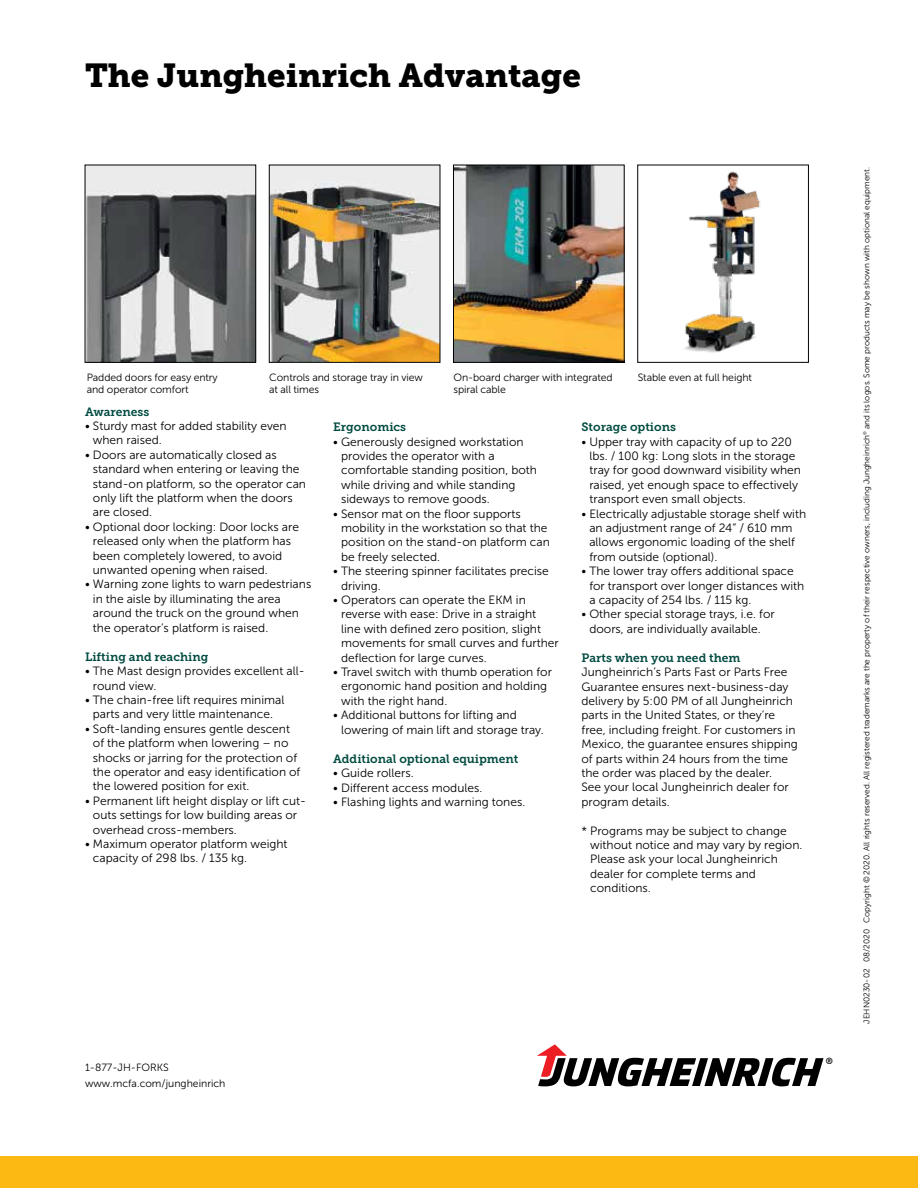
<style>
.page{position:relative;width:918px;height:1188px;background:#fff}
.page>*{position:absolute;margin:0;border:0;box-sizing:border-box;transform-origin:0 0}
.t1{font:33px "Museo Slab 900";color:#000}
.t2{font:12px/14.4px "Museo Sans 300";color:#000}
.t3{font:12px "Museo Slab 700";color:#004b41}
.t4{font:10.5px/12.6px "Museo Sans 300";letter-spacing:-.01em;color:#000}
.t5{font:8.85px "Museo Sans 700";color:#000}
.t6{font:8.25px "Museo Sans 300";color:#000}
</style>
<div class="page">
<img style="left:271px;top:167px;width:167px;height:194px">
<div style="left:269px;top:165px;width:171px;height:198px;border:1px solid #000"></div>
<div style="left:0;top:1156px;width:918px;height:32px;background:#fdb913"></div>
<svg style="left:537px;top:1044px;width:287px;height:42px"></svg>
<img style="left:87px;top:167px;width:167px;height:194px">
<div style="left:85px;top:165px;width:171px;height:198px;border:1px solid #000"></div>
<img style="left:455px;top:167px;width:168px;height:194px">
<div style="left:453px;top:165px;width:172px;height:198px;border:1px solid #000"></div>
<img style="left:684px;top:171px;width:77px;height:182px">
<div style="left:637px;top:165px;width:172px;height:198px;border:1px solid #000"></div>
<h1 class="t1" style="left:85px;top:57px;width:497px">The Jungheinrich Advantage</h1>
<p class="t4" style="left:87px;top:371px;width:133px">Padded doors for easy entry and operator comfort</p>
<p class="t4" style="left:453px;top:371px;width:161px">On-board charger with integrated spiral cable</p>
<p class="t4" style="left:638px;top:371px;width:116px">Stable even at full height</p>
<p class="t4" style="left:269px;top:371px;width:155px">Controls and storage tray in view at all times</p>
<p class="t3" style="left:85px;top:405px;width:66px">Awareness</p>
<p class="t2" style="left:93px;top:419px;width:195px;text-indent:-8px">• Sturdy mast for added stability even when raised.</p>
<p class="t2" style="left:93px;top:447px;width:215px;text-indent:-8px">• Doors are automatically closed as standard when entering or leaving the stand-on platform, so the operator can only lift the platform when the doors are closed.</p>
<p class="t2" style="left:93px;top:519px;width:208px;text-indent:-8px">• Optional door locking: Door locks are released only when the platform has been completely lowered, to avoid unwanted opening when raised.</p>
<p class="t2" style="left:93px;top:577px;width:220px;text-indent:-8px">• Warning zone lights to warn pedestrians in the aisle by illuminating the area around the truck on the ground when the operator’s platform is raised.</p>
<p class="t3" style="left:85px;top:650px;width:125px">Lifting and reaching</p>
<p class="t2" style="left:93px;top:664px;width:213px;text-indent:-8px">• The Mast design provides excellent all&shy;round view.</p>
<p class="t2" style="left:85px;top:693px;width:201px;text-align:center">• The chain-free lift requires minimal parts and very little maintenance.</p>
<p class="t2" style="left:93px;top:722px;width:209px;text-indent:-8px">• Soft-landing ensures gentle descent of the platform when lowering – no shocks or jarring for the protection of the operator and easy identification of the lowered position for exit.</p>
<p class="t2" style="left:93px;top:794px;width:215px;text-indent:-8px">• Permanent lift height display or lift cut&shy;outs settings for low building areas or overhead cross-members.</p>
<p class="t2" style="left:93px;top:837px;width:196px;text-indent:-8px">• Maximum operator platform weight capacity of 298 lbs. / 135 kg.</p>
<p class="t3" style="left:333px;top:420px;width:74px">Ergonomics</p>
<p class="t2" style="left:341px;top:434px;width:197px;text-indent:-8px">• Generously designed workstation provides the operator with a comfortable standing position, both while driving and while standing sideways to remove goods.</p>
<p class="t2" style="left:341px;top:506px;width:210px;text-indent:-8px">• Sensor mat on the floor supports mobility in the workstation so that the position on the stand-on platform can be freely selected.</p>
<p class="t2" style="left:341px;top:564px;width:209px;text-indent:-8px">• The steering spinner facilitates precise driving.</p>
<p class="t2" style="left:341px;top:593px;width:219px;text-indent:-8px">• Operators can operate the EKM in reverse with ease: Drive in a straight<br>line with defined zero position, slight movements for small curves and further deflection for large curves.</p>
<p class="t2" style="left:341px;top:665px;width:212px;text-indent:-8px">• Travel switch with thumb operation for ergonomic hand position and holding with the right hand.</p>
<p class="t2" style="left:341px;top:708px;width:204px;text-indent:-8px">• Additional buttons for lifting and lowering of main lift and storage tray.</p>
<p class="t3" style="left:333px;top:752px;width:187px">Additional optional equipment</p>
<p class="t2" style="left:333px;top:766px;width:82px">• Guide rollers.</p>
<p class="t2" style="left:333px;top:780px;width:151px">• Different access modules.</p>
<p class="t2" style="left:333px;top:795px;width:194px">• Flashing lights and warning tones.</p>
<p class="t3" style="left:581px;top:420px;width:96px">Storage options</p>
<p class="t2" style="left:589px;top:434px;width:213px;text-indent:-8px">• Upper tray with capacity of up to 220 lbs. / 100 kg: Long slots in the storage tray for good downward visibility when raised, yet enough space to effectively transport even small objects.</p>
<p class="t2" style="left:589px;top:506px;width:218px;text-indent:-8px">• Electrically adjustable storage shelf with an adjustment range of 24” / 610 mm allows ergonomic loading of the shelf from outside (optional).</p>
<p class="t2" style="left:589px;top:564px;width:216px;text-indent:-8px">• The lower tray offers additional space for transport over longer distances with a capacity of 254 lbs. / 115 kg.</p>
<p class="t2" style="left:581px;top:607px;width:195px;text-align:center">• Other special storage trays, i.e. for doors, are individually available.</p>
<p class="t3" style="left:581px;top:651px;width:161px">Parts when you need them</p>
<p class="t2" style="left:581px;top:665px;width:218px">Jungheinrich’s Parts Fast or Parts Free Guarantee ensures next-business-day delivery by 5:00 PM of all Jungheinrich parts in the United States, or they’re free, including freight. For customers in Mexico, the guarantee ensures shipping of parts within 24 hours from the time the order was placed by the dealer.<br>See your local Jungheinrich dealer for program details.</p>
<p class="t2" style="left:590px;top:823px;width:214px;text-indent:-9px">* Programs may be subject to change without notice and may vary by region.<br>Please ask your local Jungheinrich dealer for complete terms and conditions.</p>
<p class="t4" style="left:85px;top:1059px;width:142px;line-height:16.5px">1-877-JH-FORKS www.mcfa.com/jungheinrich</p>
<p class="t5" style="left:826px;top:1056px;width:9px">®</p>
<p class="t6" style="left:862px;top:1024px;width:858px;rotate:-90deg">JEHN0230-02 08/2020 Copyright © 2020. All rights reserved. All registered trademarks are the property of their respective owners, including Jungheinrich<sup>®</sup> and its logos. Some products may be shown with optional equipment.</p>
</div>
